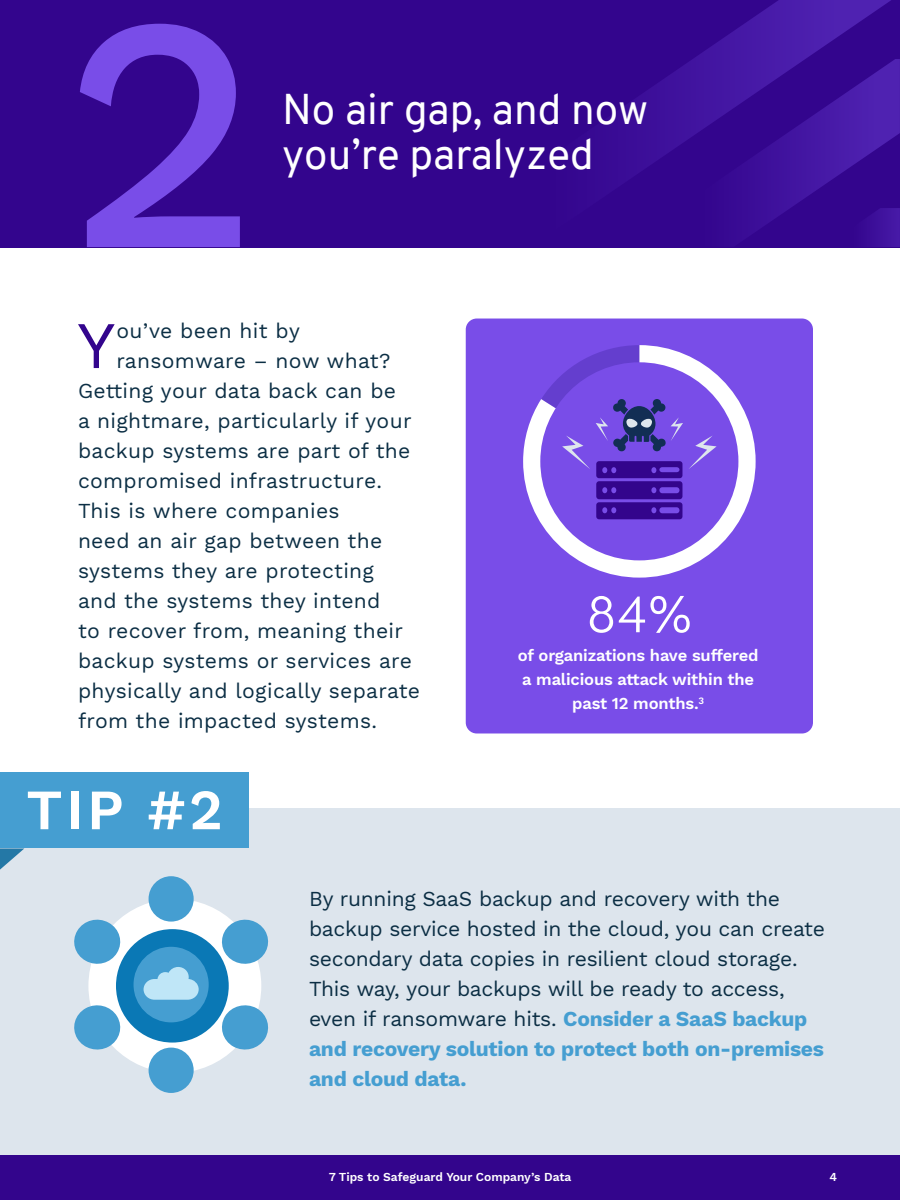
<style>
.page{position:relative;width:900px;height:1200px;background:#fff}
.page>*{position:absolute;margin:0;border:0;box-sizing:border-box;transform-origin:0 0}
.t1{font:500 333.45px "Work Sans";color:#794de8}
.t2{font:66.45px "Work Sans";color:#33058d}
.t3{font:600 57px "Work Sans";color:#fff}
.t4{font:300 51px "Overpass";color:#fff}
.t5{font:42px "Overpass";color:#fff}
.t6{font:21px "Work Sans";letter-spacing:.015em;color:#0b2e44}
.t7{font:21px/30px "Work Sans";letter-spacing:-.01em;color:#0b2e44}
.t8{font:600 16.5px/24px "Work Sans";letter-spacing:-.01em;color:#fff}
.t9{font:600 12px "Work Sans";color:#fff}
.s1{font-weight:700;color:#459ed1}
</style>
<div class="page">
<div style="left:0;top:809px;width:900px;height:382px;background:#dde5ed"></div>
<div style="left:0;top:1155px;width:900px;height:45px;background:#33058c"></div>
<svg style="left:0;top:848px;width:24px;height:22px"></svg>
<div style="left:0;top:772px;width:249px;height:76px;background:#459ed1"></div>
<div style="left:0;top:0;width:900px;height:247px;background:#33058d"></div>
<div style="left:88px;top:899px;width:173px;height:174px;background:#fff;border-radius:50%"></div>
<div style="left:116px;top:929px;width:113px;height:114px;background:#0a78b5;border-radius:50%"></div>
<div style="left:134px;top:947px;width:75px;height:75px;background:#459ed1;border-radius:50%"></div>
<div style="left:149px;top:1048px;width:45px;height:45px;background:#459ed1;border-radius:50%"></div>
<div style="left:149px;top:876px;width:45px;height:46px;background:#459ed1;border-radius:50%"></div>
<svg style="left:219px;top:1002px;width:50px;height:51px"></svg>
<svg style="left:74px;top:917px;width:50px;height:50px"></svg>
<svg style="left:219px;top:918px;width:50px;height:49px"></svg>
<svg style="left:74px;top:1002px;width:50px;height:51px"></svg>
<svg style="left:144px;top:967px;width:55px;height:33px"></svg>
<div style="left:466px;top:319px;width:347px;height:414px;background:#794de8;border-radius:11px"></div>
<svg style="left:523px;top:375px;width:233px;height:203px"></svg>
<div style="left:540px;top:362px;width:198px;height:198px;background:#794de8;border-radius:50%"></div>
<div style="left:596px;top:461px;width:86px;height:17px;background:#33058c;border-radius:3px"></div>
<div style="left:596px;top:481px;width:86px;height:18px;background:#33058c;border-radius:3px"></div>
<div style="left:596px;top:502px;width:86px;height:17px;background:#33058c;border-radius:3px"></div>
<svg style="left:602px;top:487px;width:14px;height:6px"></svg>
<svg style="left:651px;top:487px;width:5px;height:6px"></svg>
<div style="left:659px;top:487px;width:20px;height:6px;background:#784de8;border-radius:3px"></div>
<svg style="left:602px;top:507px;width:14px;height:6px"></svg>
<svg style="left:651px;top:507px;width:5px;height:6px"></svg>
<div style="left:659px;top:507px;width:20px;height:6px;background:#784de8;border-radius:3px"></div>
<svg style="left:541px;top:345px;width:176px;height:128px"></svg>
<p class="t1" style="left:64px;top:-62px;width:197px">2</p>
<p class="t5" style="left:282px;top:79px;width:368px">No air gap, and now</p>
<p class="t5" style="left:282px;top:124px;width:313px">you’re paralyzed</p>
<p class="t2" style="left:77px;top:306px;width:40px">Y</p>
<p class="t6" style="left:116px;top:319px;width:185px">ou’ve been hit by</p>
<p class="t6" style="left:116px;top:349px;width:276px">ransomware – now what?</p>
<p class="t6" style="left:78px;top:379px;width:320px">Getting your data back can be</p>
<p class="t6" style="left:78px;top:409px;width:335px">a nightmare, particularly if your</p>
<p class="t6" style="left:78px;top:439px;width:334px">backup systems are part of the</p>
<p class="t6" style="left:78px;top:469px;width:306px">compromised infrastructure.</p>
<p class="t6" style="left:78px;top:499px;width:263px">This is where companies</p>
<p class="t6" style="left:78px;top:529px;width:306px">need an air gap between the</p>
<p class="t6" style="left:78px;top:559px;width:298px">systems they are protecting</p>
<p class="t6" style="left:78px;top:589px;width:304px">and the systems they intend</p>
<p class="t6" style="left:78px;top:619px;width:326px">to recover from, meaning their</p>
<p class="t6" style="left:78px;top:649px;width:336px">backup systems or services are</p>
<p class="t6" style="left:78px;top:679px;width:344px">physically and logically separate</p>
<p class="t6" style="left:78px;top:709px;width:301px">from the impacted systems.</p>
<p class="t3" style="left:26px;top:777px;width:198px">TIP #2</p>
<p class="t4" style="left:586px;top:578px;width:108px">84%</p>
<p class="t8" style="left:518px;top:645px;width:242px">of organizations have suffered a malicious attack within the</p>
<p class="t8" style="left:572px;top:693px;width:134px">past 12 months.<sup>3</sup></p>
<p class="t7" style="left:309px;top:885px;width:517px">By running SaaS backup and recovery with the backup service hosted in the cloud, you can create secondary data copies in resilient cloud storage.<br>This way, your backups will be ready to access, even if ransomware hits. <span class="s1">Consider a SaaS backup and recovery solution to protect both on-premises and cloud data.</span></p>
<p class="t9" style="left:329px;top:1170px;width:244px">7 Tips to Safeguard Your Company’s Data</p>
<p class="t9" style="left:829px;top:1170px;width:9px">4</p>
</div>
